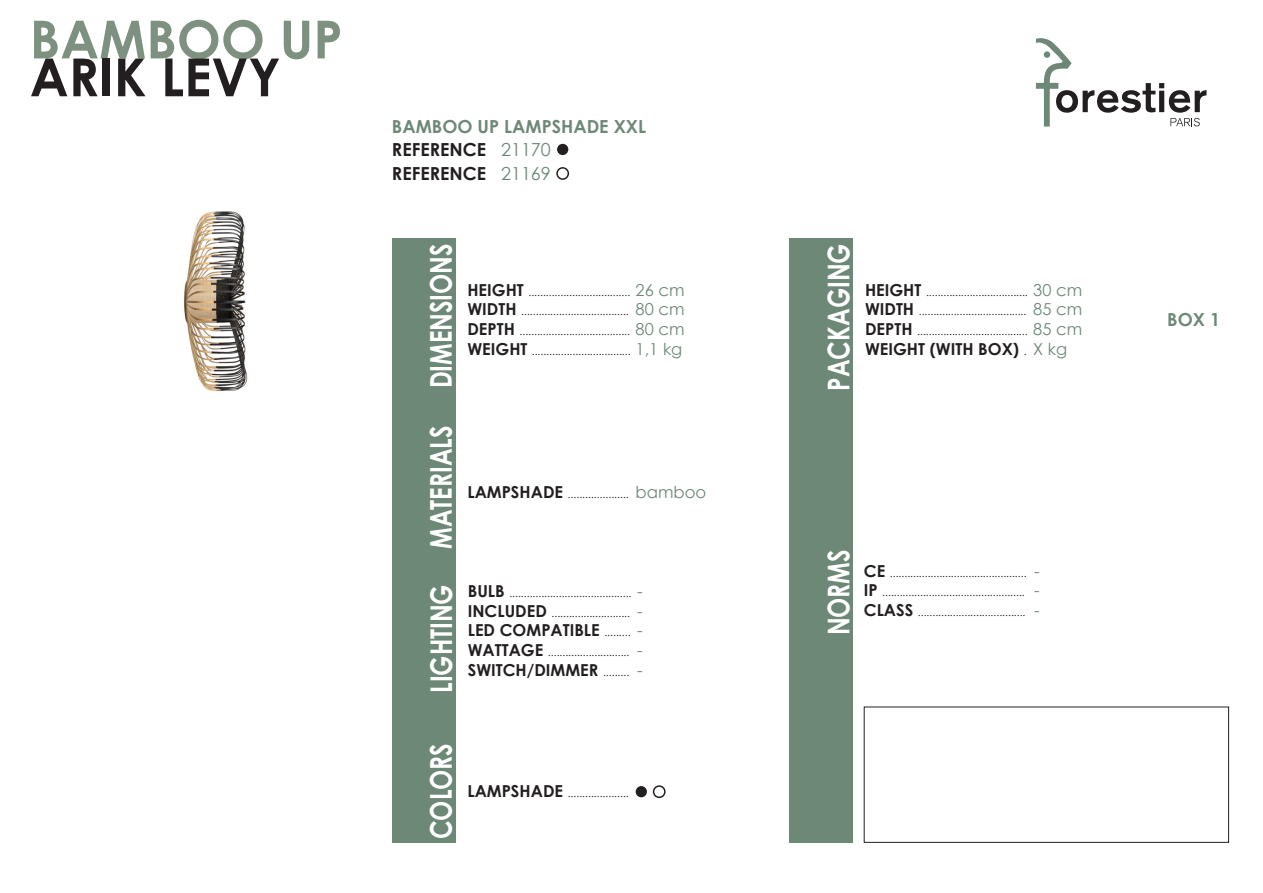
<style>
.page{position:relative;width:1263px;height:893px;background:#fff}
.page>*{position:absolute;margin:0;border:0;box-sizing:border-box;transform-origin:0 0}
.t1{font:700 52.5px "Century Gothic";color:#7e9080}
.t2{font:700 52.5px "Century Gothic";color:#231f20}
.t3{font:700 30px "Century Gothic";color:#fff;scale:.8 1}
.t4{font:700 18px "Century Gothic";color:#6e8878}
.t5{font:700 18px/24px "Century Gothic";color:#231f20}
.REF_PRODUITS{font:18px "Century Gothic";color:#6e8878}
.t6{font:700 16.5px "Century Gothic";color:#231f20}
.INFOS_PRODUITS{font:16.5px "Century Gothic";color:#6e8878}
.t7{font:10.5px "Century Gothic";color:#231f20}
.s1{font-weight:700;font-size:16.5px}
.s2{font-weight:400;font-size:10.5px}
.s3{font-weight:400;color:#6e8878}
</style>
<div class="page">
<div style="left:557px;top:144px;width:11px;height:11px;background:#231f20;border-radius:50%"></div>
<div style="left:556px;top:167px;width:13px;height:13px;border:2px solid #231f20;border-radius:50%"></div>
<div style="left:392px;top:238px;width:64px;height:605px;background:#6e8878"></div>
<div style="left:789px;top:238px;width:64px;height:605px;background:#6e8878"></div>
<svg style="left:1036px;top:38px;width:170px;height:89px"></svg>
<div style="left:864px;top:707px;width:365px;height:136px;border:1px solid #231f20"></div>
<img style="left:184px;top:211px;width:64px;height:180px">
<div style="left:636px;top:786px;width:11px;height:11px;background:#231f20;border-radius:50%"></div>
<div style="left:653px;top:785px;width:13px;height:13px;border:2px solid #231f20;border-radius:50%"></div>
<p class="t1" style="left:30px;top:0;width:314px">BAMBOO UP</p>
<p class="t2" style="left:30px;top:37px;width:252px">ARIK LEVY</p>
<p class="t4" style="left:392px;top:113px;width:256px">BAMBOO UP LAMPSHADE XXL</p>
<p class="t5" style="left:392px;top:137px;width:96px">REFERENCE<br>REFERENCE</p>
<p class="REF_PRODUITS" style="left:501px;top:137px;width:51px">21170</p>
<p class="REF_PRODUITS" style="left:501px;top:161px;width:51px">21169</p>
<p class="t3" style="left:418px;top:388px;width:183px;rotate:-90deg">DIMENSIONS</p>
<p class="t7" style="left:467px;top:284px;width:164px"><span class="s1">HEIGHT</span> ...................................</p>
<p class="t7" style="left:467px;top:304px;width:163px"><span class="s1">WIDTH</span> .....................................</p>
<p class="t7" style="left:467px;top:324px;width:164px"><span class="s1">DEPTH</span> ......................................</p>
<p class="t7" style="left:467px;top:344px;width:165px"><span class="s1">WEIGHT</span> ..................................</p>
<p class="INFOS_PRODUITS" style="left:636px;top:278px;width:51px">26 cm</p>
<p class="INFOS_PRODUITS" style="left:636px;top:298px;width:51px">80 cm</p>
<p class="INFOS_PRODUITS" style="left:636px;top:318px;width:51px">80 cm</p>
<p class="INFOS_PRODUITS" style="left:636px;top:337px;width:48px">1,1 kg</p>
<p class="t3" style="left:418px;top:549px;width:156px;rotate:-90deg">MATERIALS</p>
<p class="t3" style="left:419px;top:693px;width:137px;rotate:-90deg">LIGHTING</p>
<p class="t7" style="left:467px;top:487px;width:163px"><span class="s1">LAMPSHADE</span> .....................</p>
<p class="INFOS_PRODUITS" style="left:636px;top:481px;width:72px">bamboo</p>
<p class="t7" style="left:468px;top:586px;width:165px"><span class="s1">BULB</span> ..........................................</p>
<p class="t7" style="left:468px;top:605px;width:164px"><span class="s1">INCLUDED</span> ...........................</p>
<p class="t6" style="left:468px;top:618px;width:176px">LED COMPATIBLE <span class="s2">.........</span> <span class="s3">-</span></p>
<p class="t7" style="left:468px;top:645px;width:163px"><span class="s1">WATTAGE</span> ............................</p>
<p class="t6" style="left:468px;top:657px;width:163px">SWITCH/DIMMER <span class="s2">.........</span></p>
<p class="INFOS_PRODUITS" style="left:637px;top:579px;width:7px">-</p>
<p class="INFOS_PRODUITS" style="left:637px;top:599px;width:7px">-</p>
<p class="INFOS_PRODUITS" style="left:637px;top:639px;width:7px">-</p>
<p class="INFOS_PRODUITS" style="left:637px;top:658px;width:7px">-</p>
<p class="t3" style="left:418px;top:839px;width:121px;rotate:-90deg">COLORS</p>
<p class="t7" style="left:467px;top:786px;width:163px"><span class="s1">LAMPSHADE</span> .....................</p>
<p class="t3" style="left:816px;top:391px;width:186px;rotate:-90deg">PACKAGING</p>
<p class="t7" style="left:865px;top:284px;width:164px"><span class="s1">HEIGHT</span> ...................................</p>
<p class="t7" style="left:865px;top:304px;width:163px"><span class="s1">WIDTH</span> .....................................</p>
<p class="t7" style="left:865px;top:324px;width:164px"><span class="s1">DEPTH</span> ......................................</p>
<p class="t6" style="left:865px;top:336px;width:204px">WEIGHT (WITH BOX) <span class="s2">.</span> <span class="s3">X kg</span></p>
<p class="INFOS_PRODUITS" style="left:1033px;top:278px;width:51px">30 cm</p>
<p class="INFOS_PRODUITS" style="left:1033px;top:298px;width:51px">85 cm</p>
<p class="INFOS_PRODUITS" style="left:1033px;top:318px;width:51px">85 cm</p>
<p class="t3" style="left:816px;top:635px;width:109px;rotate:-90deg">NORMS</p>
<p class="t7" style="left:864px;top:565px;width:164px"><span class="s1">CE</span> ...............................................</p>
<p class="t7" style="left:864px;top:585px;width:162px"><span class="s1">IP</span> .................................................</p>
<p class="t7" style="left:864px;top:605px;width:163px"><span class="s1">CLASS</span> .....................................</p>
<p class="INFOS_PRODUITS" style="left:1034px;top:559px;width:7px">-</p>
<p class="INFOS_PRODUITS" style="left:1034px;top:579px;width:7px">-</p>
<p class="INFOS_PRODUITS" style="left:1034px;top:599px;width:7px">-</p>
<p class="t4" style="left:1167px;top:306px;width:54px">BOX 1</p>
</div>
